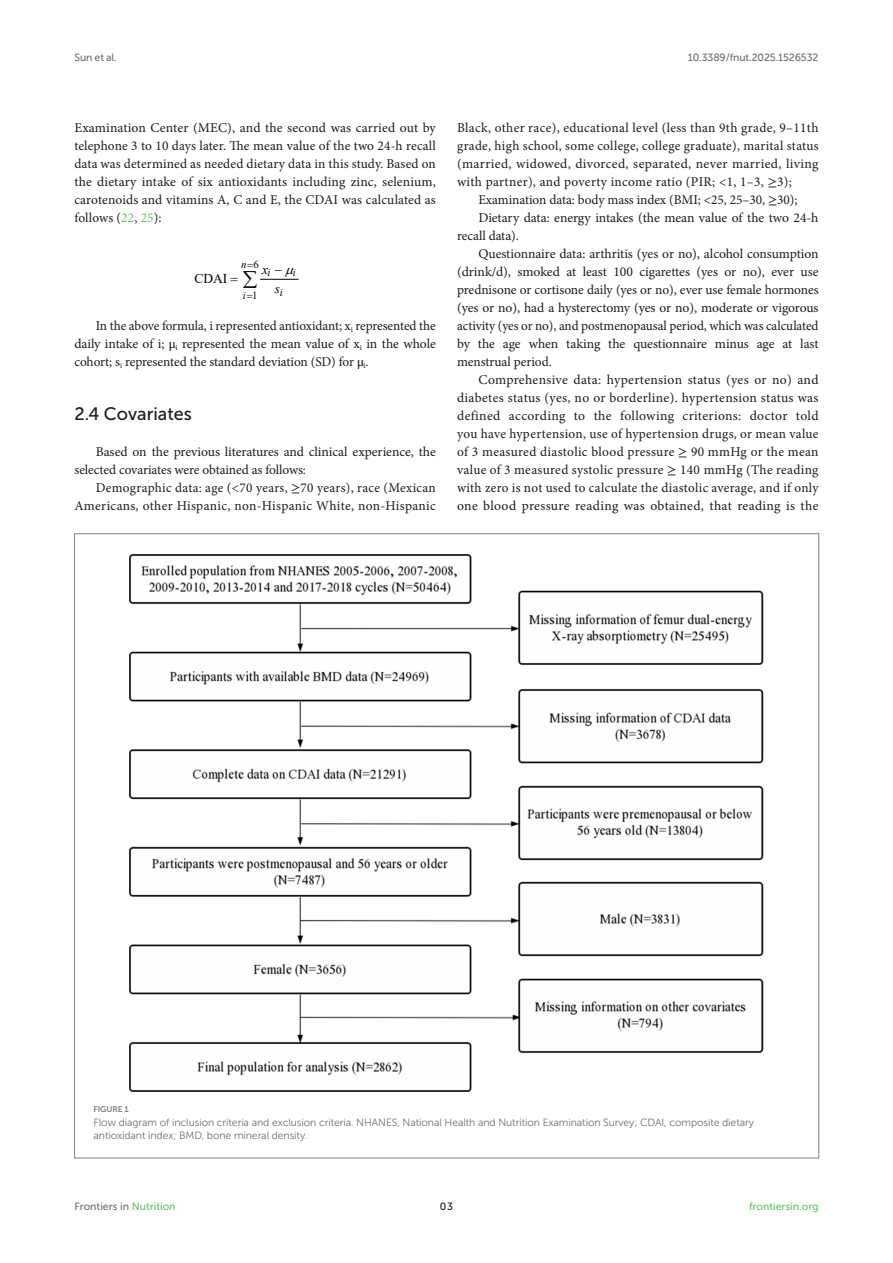
<style>
.page{position:relative;width:893px;height:1263px;background:#fff}
.page>*{position:absolute;margin:0;border:0;box-sizing:border-box;transform-origin:0 0}
.HEAD_2{font:18px "Museo Sans 500";color:#1b1c1b}
.TEXT{font:13.5px/18px "Minion Pro";color:#1b1c1b;text-align:justify}
.TEXT-2{font:13.5px/18px "Minion Pro";letter-spacing:.02em;color:#1b1c1b;text-align:right}
.spi-math-img{font:13.5px "Times New Roman";color:#000}
.spi-math-img-2{font:italic 13.5px "Times New Roman";color:#000}
.spi-math-img-3{font:italic 10.8px "Times New Roman";color:#000}
.spi-math-img-4{font:10.8px "Times New Roman";color:#000}
.FIG_LEG{font:10.5px/13.5px "Museo Sans 300";letter-spacing:-.01em;color:#706f70}
.t1{font:10.5px "Museo Sans 500";letter-spacing:-.015em;color:#706f70}
.t2{font:10.5px "Museo Sans 500";color:#65c161}
.t3{font:10.5px "Museo Sans 500";color:#1b1c1b}
.FIG_HD{font:8.25px "Museo Sans 700";letter-spacing:-.01em;color:#7e7f7f}
.s1{color:#65c161}
.s2{font-family:"STIX General"}
</style>
<div class="page">
<hr style="left:261px;top:279px;width:37px;height:1px;background:#000">
<img style="left:129px;top:554px;width:635px;height:538px">
<p class="t1" style="left:74px;top:51px;width:44px">Sun et al.</p>
<p class="t1" style="left:688px;top:51px;width:132px">10.3389/fnut.2025.1526532</p>
<p class="TEXT" style="left:74px;top:119px;width:363px">Examination Center (MEC), and the second was carried out by telephone 3 to 10 days later. The mean value of the two 24-h recall data was determined as needed dietary data in this study. Based on the dietary intake of six antioxidants including zinc, selenium, carotenoids and vitamins A, C and E, the CDAI was calculated as follows (<span class="s1">22</span>, <span class="s1">25</span>):</p>
<p class="spi-math-img-4" style="left:253px;top:257px;width:7px">6</p>
<p class="spi-math-img-4" style="left:252px;top:287px;width:7px">1</p>
<p class="spi-math-img-3" style="left:241px;top:257px;width:7px">n</p>
<p class="spi-math-img-2" style="left:262px;top:260px;width:7px">x</p>
<p class="spi-math-img-3" style="left:268px;top:265px;width:4px">i</p>
<p class="spi-math-img-3" style="left:293px;top:265px;width:4px">i</p>
<p class="spi-math-img-3" style="left:280px;top:285px;width:4px">i</p>
<p class="spi-math-img" style="left:194px;top:269px;width:34px">CDAI</p>
<p class="spi-math-img-2" style="left:275px;top:280px;width:7px">s</p>
<p class="TEXT" style="left:74px;top:317px;width:363px;text-indent:21px">In the above formula, i represented antioxidant; x<sub>i</sub> represented the daily intake of i; <span class="s2">μ</span><sub>i</sub> represented the mean value of x<sub>i</sub> in the whole cohort; s<sub>i</sub> represented the standard deviation (SD) for <span class="s2">μ</span><sub>i</sub>.</p>
<p class="HEAD_2" style="left:74px;top:404px;width:119px">2.4 Covariates</p>
<p class="TEXT" style="left:74px;top:443px;width:363px;text-indent:21px">Based on the previous literatures and clinical experience, the selected covariates were obtained as follows:</p>
<p class="TEXT-2" style="left:74px;top:479px;width:363px">Demographic data: age (&lt;70 years, <span class="s2">≥</span>70 years), race (Mexican<br>Americans, other Hispanic, non-Hispanic White, non-Hispanic</p>
<p class="spi-math-img-3" style="left:243px;top:288px;width:4px">i</p>
<p class="TEXT" style="left:457px;top:119px;width:363px">Black, other race), educational level (less than 9th grade, 9–11th grade, high school, some college, college graduate), marital status (married, widowed, divorced, separated, never married, living with partner), and poverty income ratio (PIR; &lt;1, 1–3, <span class="s2">≥</span>3);</p>
<p class="TEXT" style="left:478px;top:191px;width:320px">Examination data: body mass index (BMI; &lt;25, 25–30, <span class="s2">≥</span>30);</p>
<p class="TEXT" style="left:457px;top:209px;width:363px;text-indent:21px">Dietary data: energy intakes (the mean value of the two 24-h recall data).</p>
<p class="TEXT" style="left:457px;top:245px;width:363px;text-indent:21px">Questionnaire data: arthritis (yes or no), alcohol consumption (drink/d), smoked at least 100 cigarettes (yes or no), ever use prednisone or cortisone daily (yes or no), ever use female hormones (yes or no), had a hysterectomy (yes or no), moderate or vigorous activity (yes or no), and postmenopausal period, which was calculated by the age when taking the questionnaire minus age at last menstrual period.</p>
<p class="TEXT" style="left:457px;top:371px;width:363px;text-indent:21px">Comprehensive data: hypertension status (yes or no) and diabetes status (yes, no or borderline). hypertension status was defined according to the following criterions: doctor told you have hypertension, use of hypertension drugs, or mean value of 3 measured diastolic blood pressure <span class="s2">≥</span> 90 mmHg or the mean value of 3 measured systolic pressure <span class="s2">≥</span> 140 mmHg (The reading with zero is not used to calculate the diastolic average, and if only one blood pressure reading was obtained, that reading is the</p>
<p class="FIG_HD" style="left:94px;top:1104px;width:37px">FIGURE 1</p>
<p class="FIG_LEG" style="left:94px;top:1115px;width:662px">Flow diagram of inclusion criteria and exclusion criteria. NHANES, National Health and Nutrition Examination Survey; CDAI, composite dietary antioxidant index; BMD, bone mineral density.</p>
<p class="t1" style="left:74px;top:1200px;width:103px">Frontiers in <span class="s1">Nutrition</span></p>
<p class="t3" style="left:440px;top:1200px;width:15px">03</p>
<p class="t2" style="left:749px;top:1200px;width:71px">frontiersin.org</p>
</div>
